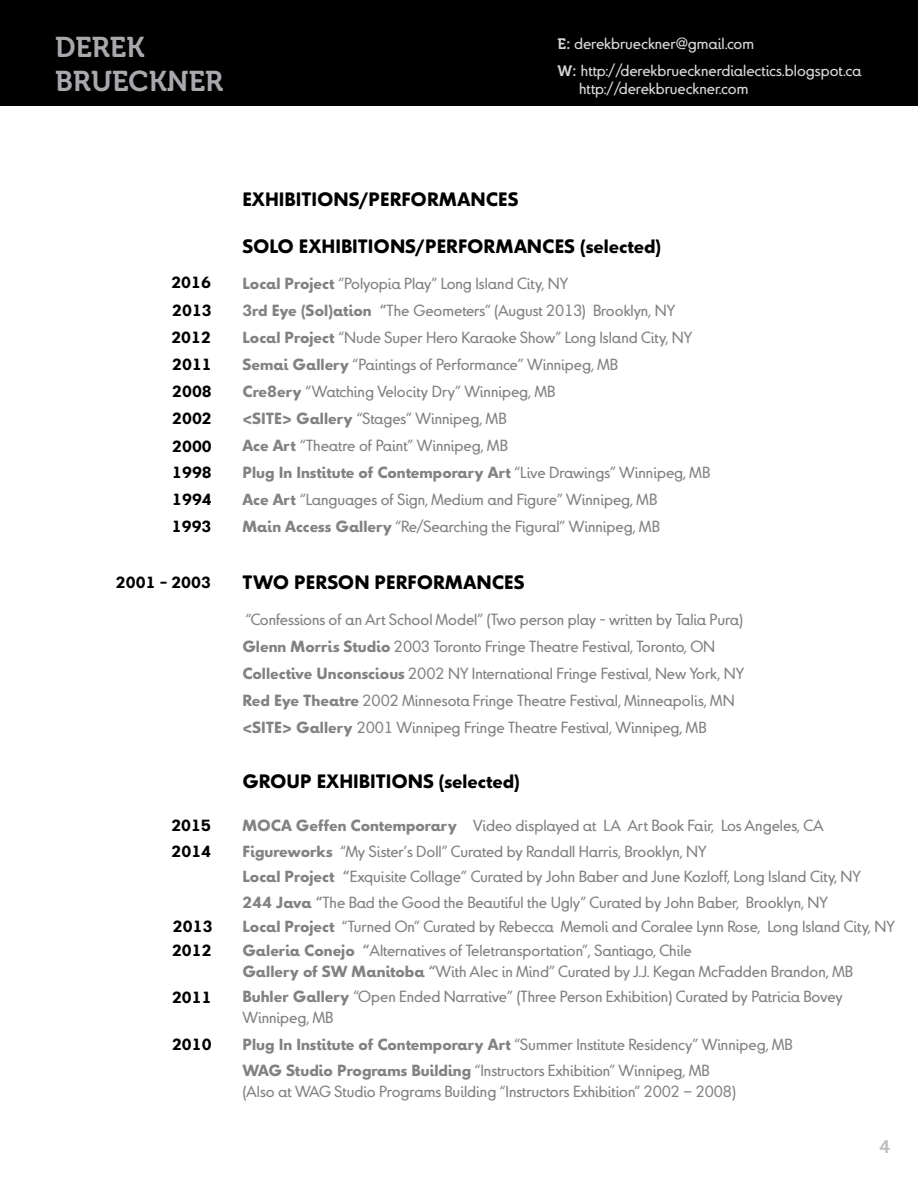
<style>
.page{position:relative;width:918px;height:1188px;background:#fff}
.page>*{position:absolute;margin:0;border:0;box-sizing:border-box;transform-origin:0 0}
.t1{font:28.5px/34.2px "Museo 700";color:#a7a9ac}
.t2{font:700 18px "Truvia";color:#000}
.t3{font:18px "Museo 700";color:#bcbec0}
.t4{font:15px/27px "Truvia";color:#808284}
.t5{font:15px/27px "Truvia";color:#d5d7d8}
.t6{font:700 15px/26.8px "Truvia";color:#000;text-align:justify}
.s1{font-family:"Museo 700"}
.s2{font-weight:700}
</style>
<div class="page">
<div style="left:0;top:1px;width:918px;height:105px;background:#000"></div>
<h1 class="t1" style="left:55px;top:31px;width:170px">DEREK<br>BRUECKNER</h1>
<p class="t5" style="left:557px;top:30px;width:305px"><span class="s1">E:</span> derekbrueckner@gmail.com<br><span class="s1">W:</span> http://derekbruecknerdialectics.blogspot.ca</p>
<p class="t5" style="left:579px;top:75px;width:171px">http://derekbrueckner.com</p>
<p class="t6" style="left:171px;top:270px;width:41px">2016</p>
<p class="t6" style="left:172px;top:297px;width:41px">2013</p>
<p class="t6" style="left:171px;top:324px;width:42px">2012<br>2011<br>2008<br>2002<br>2000<br>1998<br>1994<br>1993</p>
<p class="t6" style="left:116px;top:570px;width:97px">2001 - 2003</p>
<p class="t6" style="left:171px;top:812px;width:41px">2015</p>
<p class="t6" style="left:172px;top:838px;width:41px">2014</p>
<p class="t6" style="left:173px;top:913px;width:41px">2013</p>
<p class="t6" style="left:172px;top:937px;width:41px">2012</p>
<p class="t6" style="left:172px;top:984px;width:41px">2011</p>
<p class="t6" style="left:172px;top:1031px;width:41px">2010</p>
<p class="t2" style="left:242px;top:188px;width:278px">EXHIBITIONS/PERFORMANCES</p>
<p class="t2" style="left:242px;top:234px;width:420px">SOLO EXHIBITIONS/PERFORMANCES (selected)</p>
<p class="t4" style="left:242px;top:270px;width:469px"><span class="s2">Local Project</span> “Polyopia Play” Long Island City, NY<br><span class="s2">3rd Eye (Sol)ation “</span>The Geometers” (August 2013) Brooklyn, NY <span class="s2">Local Project</span> “Nude Super Hero Karaoke Show” Long Island City, NY <span class="s2">Semai Gallery</span> “Paintings of Performance” Winnipeg, MB<br><span class="s2">Cre8ery</span> “Watching Velocity Dry” Winnipeg, MB<br><span class="s2">&lt;SITE&gt; Gallery</span> “Stages” Winnipeg, MB<br><span class="s2">Ace Art</span> “Theatre of Paint” Winnipeg, MB<br><span class="s2">Plug In Institute of Contemporary Art</span> “Live Drawings” Winnipeg, MB <span class="s2">Ace Art</span> “Languages of Sign, Medium and Figure” Winnipeg, MB<br><span class="s2">Main Access Gallery</span> “Re/Searching the Figural” Winnipeg, MB</p>
<p class="t2" style="left:242px;top:570px;width:284px">TWO PERSON PERFORMANCES</p>
<p class="t4" style="left:242px;top:606px;width:503px">“Confessions of an Art School Model” (Two person play - written by Talia Pura)<br><span class="s2">Glenn Morris Studio</span> 2003 Toronto Fringe Theatre Festival, Toronto, ON <span class="s2">Collective Unconscious</span> 2002 NY International Fringe Festival, New York, NY <span class="s2">Red Eye Theatre</span> 2002 Minnesota Fringe Theatre Festival, Minneapolis, MN <span class="s2">&lt;SITE&gt; Gallery</span> 2001 Winnipeg Fringe Theatre Festival, Winnipeg, MB</p>
<p class="t2" style="left:242px;top:770px;width:279px">GROUP EXHIBITIONS (selected)</p>
<p class="t4" style="left:242px;top:813px;width:620px;line-height:25.5px"><span class="s2">MOCA Geffen Contemporary</span> Video displayed at LA Art Book Fair, Los Angeles, CA <span class="s2">Figureworks</span> “My Sister’s Doll” Curated by Randall Harris, Brooklyn, NY<br><span class="s2">Local Project “</span>Exquisite Collage” Curated by John Baber and June Kozloff, Long Island City, NY <span class="s2">244 Java “</span>The Bad the Good the Beautiful the Ugly” Curated by John Baber, Brooklyn, NY</p>
<p class="t4" style="left:242px;top:914px;width:654px;line-height:24px"><span class="s2">Local Project</span> “Turned On” Curated by Rebecca Memoli and Coralee Lynn Rose, Long Island City, NY<br><span class="s2">Galeria Conejo “</span>Alternatives of Teletransportation”, Santiago, Chile</p>
<p class="t4" style="left:242px;top:959px;width:612px;line-height:25.5px"><span class="s2">Gallery of SW Manitoba “</span>With Alec in Mind” Curated by J.J. Kegan McFadden Brandon, MB<br><span class="s2">Buhler Gallery</span> “Open Ended Narrative” (Three Person Exhibition) Curated by Patricia Bovey</p>
<p class="t4" style="left:242px;top:1004px;width:552px">Winnipeg, MB<br><span class="s2">Plug In Institute of Contemporary Art</span> “Summer Institute Residency” Winnipeg, MB</p>
<p class="t4" style="left:242px;top:1060px;width:495px;line-height:21px"><span class="s2">WAG Studio Programs Building</span> “Instructors Exhibition” Winnipeg, MB (Also at WAG Studio Programs Building “Instructors Exhibition” 2002 – 2008)</p>
<p class="t3" style="left:879px;top:1137px;width:12px">4</p>
</div>
